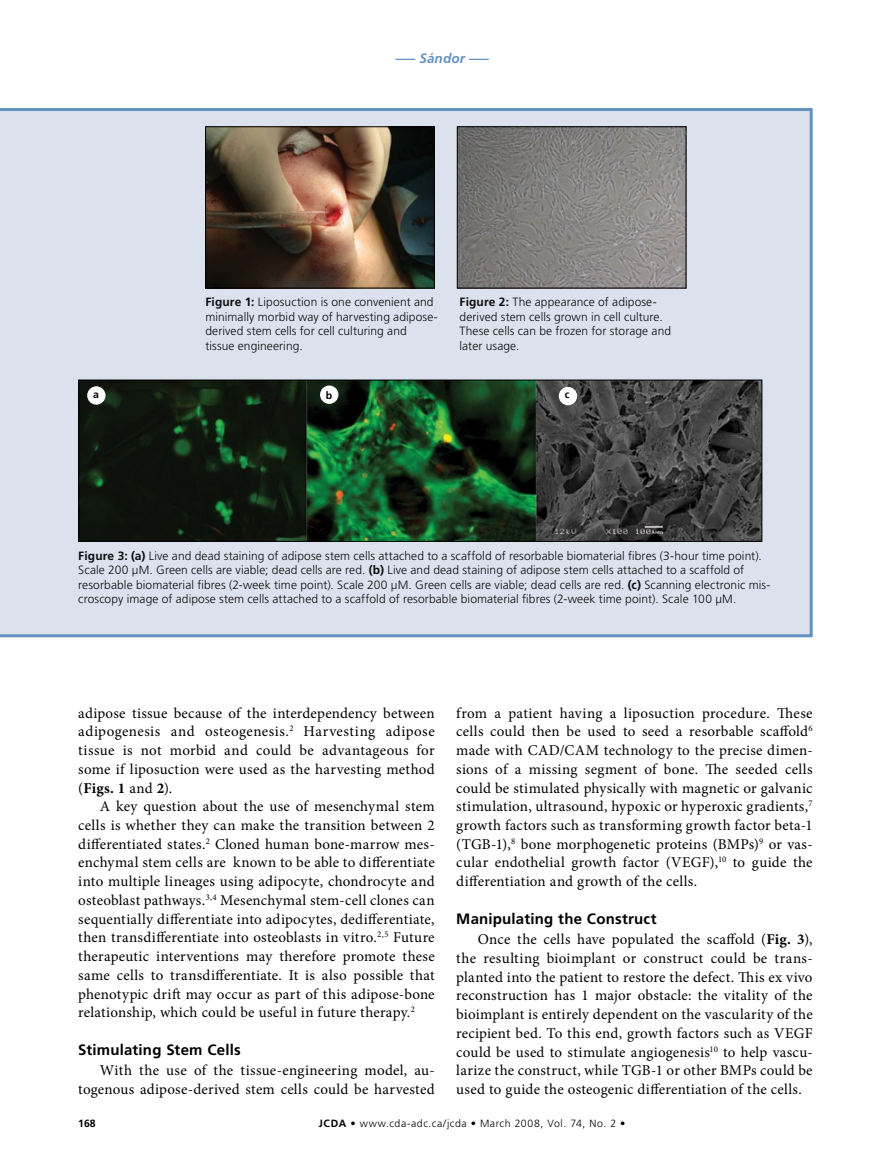
<style>
.page{position:relative;width:891px;height:1175px;background:#fff}
.page>*{position:absolute;margin:0;border:0;box-sizing:border-box;transform-origin:0 0}
.t1{font:15px/18.8px "Minion Pro";letter-spacing:.015em;color:#000;text-align:justify}
.t2{font:700 15px "Frutiger LT Std";letter-spacing:.015em;color:#000}
.t3{font:italic 700 13.5px "Frutiger LT Std";letter-spacing:.01em;color:#6392c1}
.t4{font:300 12px/14.4px "Frutiger LT Std";letter-spacing:.01em;color:#0c0c0d}
.t5{font:300 10.5px "Frutiger LT Std";letter-spacing:.055em;color:#000}
.t6{font:700 10.5px "Frutiger LT Std";color:#000}
.s1{font-weight:700}
</style>
<div class="page">
<div style="left:0;top:108px;width:813px;height:529px;background:#dbe2ee"></div>
<img style="left:207px;top:128px;width:226px;height:158px">
<div style="left:205px;top:126px;width:230px;height:162px;border:1px solid #000"></div>
<img style="left:459px;top:128px;width:225px;height:158px">
<div style="left:457px;top:126px;width:229px;height:162px;border:1px solid #000"></div>
<img style="left:80px;top:382px;width:680px;height:158px">
<div style="left:78px;top:380px;width:684px;height:162px;border:1px solid #000"></div>
<div style="left:87px;top:386px;width:19px;height:18px;background:#fff;border-radius:50%"></div>
<svg style="left:90px;top:385px;width:11px;height:4px"></svg>
<svg style="left:320px;top:385px;width:18px;height:19px"></svg>
<svg style="left:323px;top:388px;width:12px;height:15px"></svg>
<div style="left:559px;top:387px;width:18px;height:18px;background:#fff;border-radius:50%"></div>
<p class="t3" style="left:396px;top:50px;width:95px">––– Sándor –––</p>
<p class="t4" style="left:205px;top:295px;width:234px"><span class="s1">Figure 1:</span> Liposuction is one convenient and minimally morbid way of harvesting adipose&shy;derived stem cells for cell culturing and tissue engineering.</p>
<p class="t4" style="left:460px;top:295px;width:213px"><span class="s1">Figure 2:</span> The appearance of adipose&shy;derived stem cells grown in cell culture.<br>These cells can be frozen for storage and later usage.</p>
<p class="t6" style="left:93px;top:388px;width:7px">a</p>
<p class="t6" style="left:326px;top:389px;width:8px">b</p>
<p class="t6" style="left:565px;top:388px;width:6px">c</p>
<p class="t4" style="left:78px;top:548px;width:694px"><span class="s1">Figure 3: (a)</span> Live and dead staining of adipose stem cells attached to a scaffold of resorbable biomaterial fibres (3-hour time point).<br>Scale 200 µM. Green cells are viable; dead cells are red. <span class="s1">(b)</span> Live and dead staining of adipose stem cells attached to a scaffold of resorbable biomaterial fibres (2-week time point). Scale 200 µM. Green cells are viable; dead cells are red. <span class="s1">(c)</span> Scanning electronic mis&shy;croscopy image of adipose stem cells attached to a scaffold of resorbable biomaterial fibres (2-week time point). Scale 100 µM.</p>
<p class="t1" style="left:78px;top:703px;width:358px">adipose tissue because of the interdependency between adipogenesis and osteogenesis.<sup>2</sup> Harvesting adipose tissue is not morbid and could be advantageous for some if liposuction were used as the harvesting method (<span class="s1">Figs. 1</span> and <span class="s1">2</span>).</p>
<p class="t1" style="left:78px;top:797px;width:358px;text-indent:22px">A key question about the use of mesenchymal stem cells is whether they can make the transition between 2 differentiated states.<sup>2</sup> Cloned human bone-marrow mes&shy;enchymal stem cells are known to be able to differentiate into multiple lineages using adipocyte, chondrocyte and osteoblast pathways.<sup>3,4</sup> Mesenchymal stem-cell clones can sequentially differentiate into adipocytes, dedifferentiate, then transdifferentiate into osteoblasts in vitro.<sup>2,5</sup> Future therapeutic interventions may therefore promote these same cells to transdifferentiate. It is also possible that phenotypic drift may occur as part of this adipose-bone relationship, which could be useful in future therapy.<sup>2</sup></p>
<p class="t2" style="left:78px;top:1041px;width:164px">Stimulating Stem Cells</p>
<p class="t1" style="left:78px;top:1061px;width:358px;text-align:right">With the use of the tissue-engineering model, au&shy;togenous adipose-derived stem cells could be harvested</p>
<p class="t1" style="left:456px;top:703px;width:358px">from a patient having a liposuction procedure. These cells could then be used to seed a resorbable scaffold<sup>6 </sup>made with CAD/CAM technology to the precise dimen&shy;sions of a missing segment of bone. The seeded cells could be stimulated physically with magnetic or galvanic stimulation, ultrasound, hypoxic or hyperoxic gradients,<sup>7 </sup>growth factors such as transforming growth factor beta-1 (TGB-1),<sup>8</sup> bone morphogenetic proteins (BMPs)<sup>9</sup> or vas&shy;cular endothelial growth factor (VEGF),<sup>10</sup> to guide the differentiation and growth of the cells.</p>
<p class="t2" style="left:456px;top:910px;width:202px">Manipulating the Construct</p>
<p class="t1" style="left:456px;top:930px;width:358px;text-indent:22px">Once the cells have populated the scaffold (<span class="s1">Fig. 3</span>), the resulting bioimplant or construct could be trans&shy;planted into the patient to restore the defect. This ex vivo reconstruction has 1 major obstacle: the vitality of the bioimplant is entirely dependent on the vascularity of the recipient bed. To this end, growth factors such as VEGF could be used to stimulate angiogenesis<sup>10</sup> to help vascu&shy;larize the construct, while TGB-1 or other BMPs could be used to guide the osteogenic differentiation of the cells.</p>
<p class="t6" style="left:78px;top:1117px;width:19px">168</p>
<p class="t5" style="left:319px;top:1117px;width:308px"><span class="s1">JCDA •</span> www.cda-adc.ca/jcda • March 2008, Vol. 74, No. 2 •</p>
</div>
